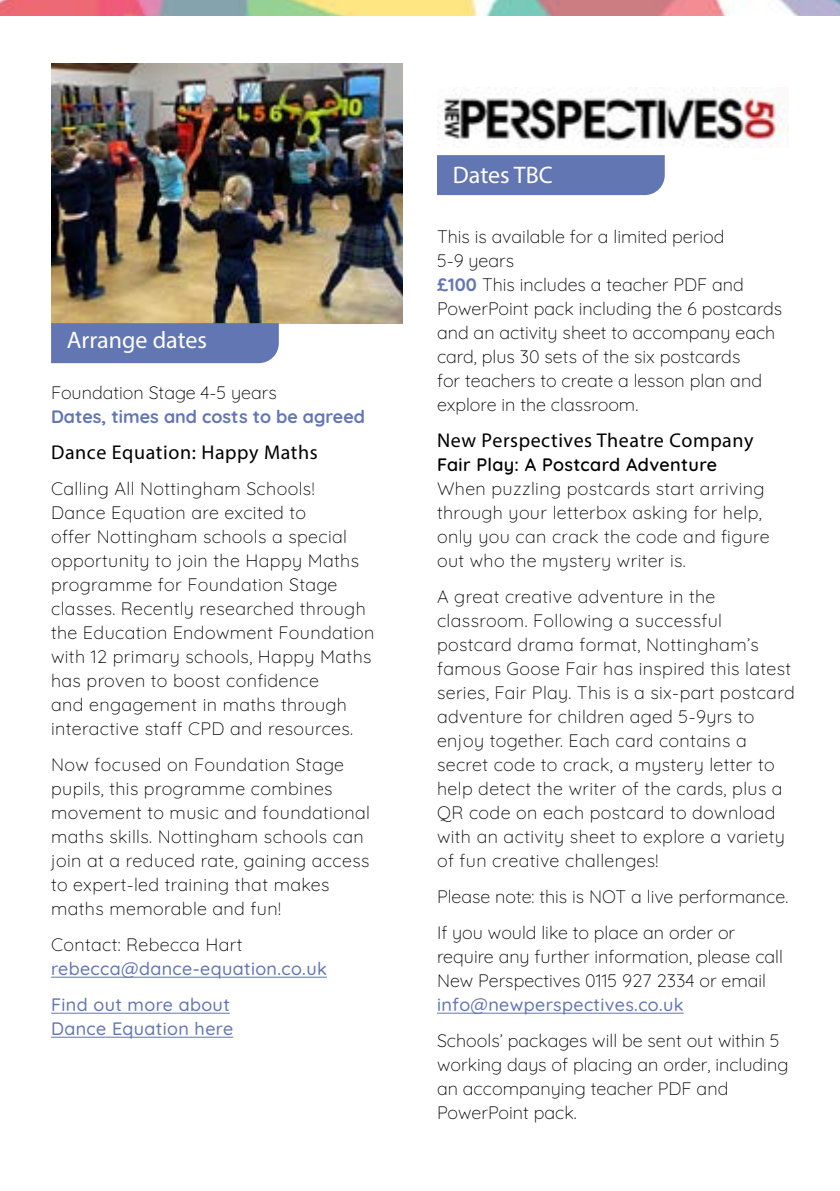
<style>
.page{position:relative;width:840px;height:1191px;background:#fff}
.page>*{position:absolute;margin:0;border:0;box-sizing:border-box;transform-origin:0 0}
.t1{font:24px "Myriad Pro";color:#fff}
.t2{font:20px "Myriad Pro";letter-spacing:.03em;color:#000}
.t3{font:300 18px/24px "Quicksand";letter-spacing:.02em;color:#000}
.t4{font:300 18px/24px "Quicksand";color:#000}
.t5{font:500 18px/36px "Quicksand";letter-spacing:.02em;color:#6276b3}
.t6{font:700 18px "Quicksand";color:#6276b3}
.t7{font:600 18px "Quicksand";letter-spacing:.02em;color:#000}
.s1{font-weight:700;color:#6276b3}
</style>
<div class="page">
<img style="left:0;top:0;width:839px;height:15px">
<hr style="left:51px;top:976px;width:276px;height:1px;background:#6276b3">
<hr style="left:51px;top:1012px;width:179px;height:1px;background:#6276b3">
<hr style="left:51px;top:1036px;width:182px;height:1px;background:#6276b3">
<img style="left:437px;top:87px;width:351px;height:60px">
<hr style="left:437px;top:1012px;width:246px;height:1px;background:#6276b3">
<img style="left:51px;top:63px;width:352px;height:260px">
<div style="left:51px;top:323px;width:228px;height:40px;background:#6276b3"></div>
<div style="left:437px;top:155px;width:227px;height:40px;background:#6276b3"></div>
<h1 class="t1" style="left:67px;top:325px;width:142px">Arrange dates</h1>
<p class="t4" style="left:51px;top:379px;width:227px">Foundation Stage 4-5 years</p>
<p class="t6" style="left:51px;top:403px;width:315px">Dates, times and costs to be agreed</p>
<p class="t2" style="left:51px;top:440px;width:268px">Dance Equation: Happy Maths</p>
<p class="t3" style="left:51px;top:475px;width:325px">Calling All Nottingham Schools!<br>Dance Equation are excited to<br>offer Nottingham schools a special opportunity to join the Happy Maths programme for Foundation Stage classes. Recently researched through the Education Endowment Foundation with 12 primary schools, Happy Maths has proven to boost confidence<br>and engagement in maths through interactive staff CPD and resources.</p>
<p class="t3" style="left:51px;top:751px;width:320px">Now focused on Foundation Stage pupils, this programme combines movement to music and foundational maths skills. Nottingham schools can join at a reduced rate, gaining access to expert-led training that makes maths memorable and fun!</p>
<p class="t3" style="left:51px;top:931px;width:193px">Contact: Rebecca Hart</p>
<p class="t5" style="left:51px;top:949px;width:277px">rebecca@dance-equation.co.uk<br>Find out more about</p>
<p class="t5" style="left:51px;top:1009px;width:183px">Dance Equation here</p>
<h1 class="t1" style="left:452px;top:160px;width:101px">Dates TBC</h1>
<p class="t4" style="left:437px;top:223px;width:346px">This is available for a limited period<br>5-9 years<br><span class="s1">£100</span> This includes a teacher PDF and PowerPoint pack including the 6 postcards and an activity sheet to accompany each card, plus 30 sets of the six postcards<br>for teachers to create a lesson plan and explore in the classroom.</p>
<p class="t2" style="left:437px;top:428px;width:318px">New Perspectives Theatre Company</p>
<p class="t7" style="left:437px;top:451px;width:281px">Fair Play: A Postcard Adventure</p>
<p class="t3" style="left:437px;top:475px;width:334px">When puzzling postcards start arriving through your letterbox asking for help, only you can crack the code and figure out who the mystery writer is.</p>
<p class="t3" style="left:437px;top:583px;width:359px">A great creative adventure in the classroom. Following a successful postcard drama format, Nottingham’s famous Goose Fair has inspired this latest series, Fair Play. This is a six-part postcard adventure for children aged 5-9yrs to enjoy together. Each card contains a secret code to crack, a mystery letter to help detect the writer of the cards, plus a QR code on each postcard to download with an activity sheet to explore a variety of fun creative challenges!</p>
<p class="t4" style="left:437px;top:877px;width:352px;line-height:36px">Please note: this is NOT a live performance.<br>If you would like to place an order or</p>
<p class="t4" style="left:437px;top:943px;width:347px">require any further information, please call<br>New Perspectives 0115 927 2334 or email</p>
<p class="t5" style="left:437px;top:985px;width:248px">info@newperspectives.co.uk</p>
<p class="t4" style="left:437px;top:1027px;width:353px">Schools’ packages will be sent out within 5 working days of placing an order, including an accompanying teacher PDF and PowerPoint pack.</p>
</div>
